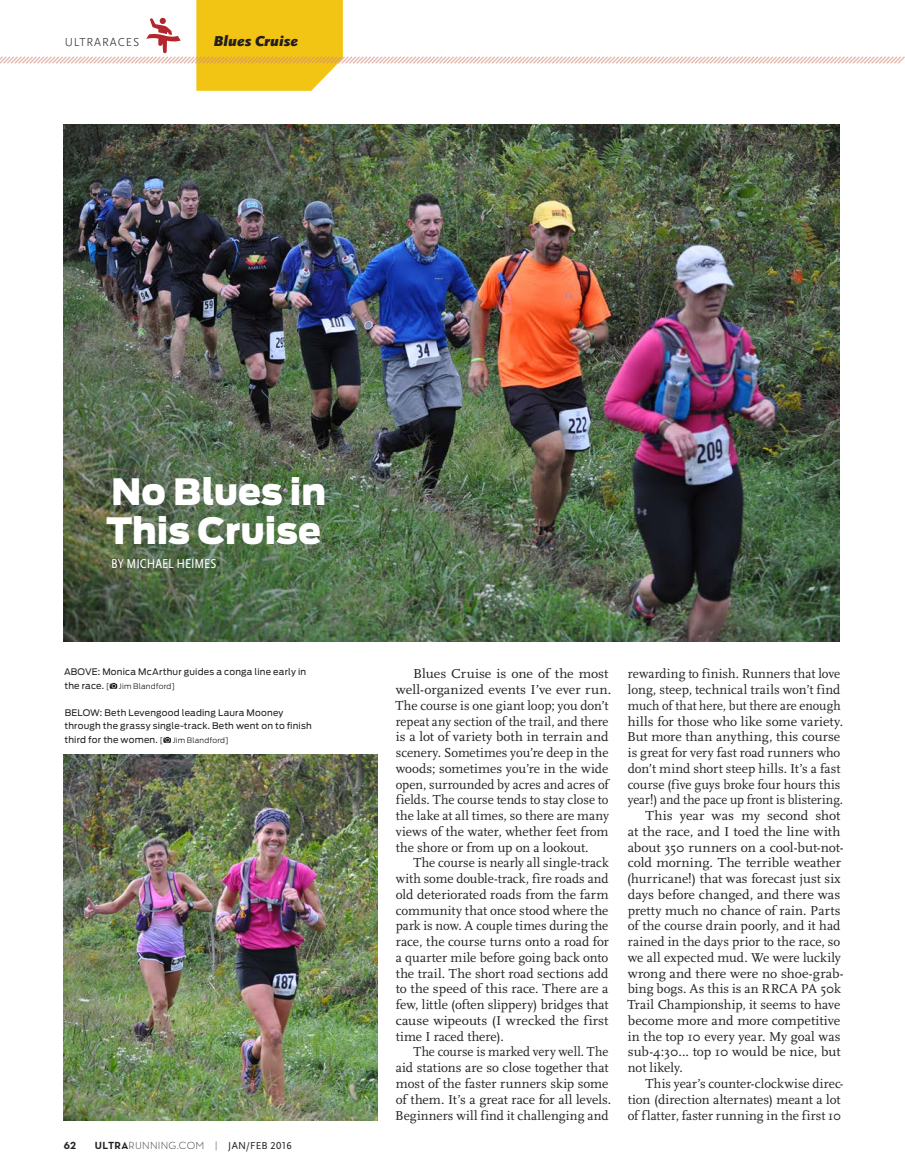
<style>
.page{position:relative;width:905px;height:1175px;background:#fff}
.page>*{position:absolute;margin:0;border:0;box-sizing:border-box;transform-origin:0 0}
.Headline-sans{font:900 36px/39.5px "Antenna";color:#fff}
.t1{font:italic 900 15px "Scala Sans";letter-spacing:.01em;color:#231f20}
.Body_text{font:13.5px/15.8px "Scala";color:#231f20;scale:1.05 1}
.Body_text-2{font:13.5px/15.8px "Scala";color:#231f20}
.Body_text-3{font:13.5px/15.8px "Scala";color:#231f20;scale:.96 1}
.Byline{font:condensed 13.5px "Scala Sans";letter-spacing:-.005em;color:#fff}
.t2{font:300 12px "Scala Sans";letter-spacing:.075em;color:#231f20}
.t3{font:300 10.5px "Neutraface Text";letter-spacing:.025em;color:#231f20}
.t4{font:700 10.5px "Neutraface Text";color:#231f20}
.t5{font:9px/13.5px "Antenna";letter-spacing:.02em;color:#231f20}
.t6{font:300 7.5px "Antenna";letter-spacing:.02em;color:#231f20}
.s1{font-weight:400;font-size:9px}
.s2{font-weight:300;font-size:7.5px}
.s3{font-family:"Neutraface Text Bold Alt";font-weight:400}
.s4{font-family:"Scala Sans Regular LF";font-weight:400}
</style>
<div class="page">
<svg style="left:0;top:0;width:904px;height:91px"></svg>
<img style="left:64px;top:125px;width:775px;height:516px">
<img style="left:64px;top:754px;width:313px;height:366px">
<svg style="left:110px;top:683px;width:7px;height:5px"></svg>
<svg style="left:163px;top:737px;width:8px;height:5px"></svg>
<p class="t2" style="left:65px;top:36px;width:76px">ULTRARACES</p>
<p class="t1" style="left:214px;top:33px;width:86px">Blues Cruise</p>
<p class="Headline-sans" style="left:106px;top:472px;width:221px">No Blues in<br>This Cruise</p>
<p class="Byline" style="left:111px;top:556px;width:107px">BY MICHAEL HEIMES</p>
<p class="t5" style="left:64px;top:665px;width:243px">ABOVE: Monica McArthur guides a conga line early in</p>
<p class="t6" style="left:64px;top:681px;width:112px"><span class="s1">the race.</span> [ Jim Blandford]</p>
<p class="t5" style="left:64px;top:706px;width:249px">BELOW: Beth Levengood leading Laura Mooney through the grassy single-track. Beth went on to finish third for the women. <span class="s2">[ Jim Blandford]</span></p>
<p class="t4" style="left:64px;top:1139px;width:14px">62</p>
<p class="t3" style="left:95px;top:1139px;width:198px"><span class="s3">ULTRA</span>RUNNING.COM | <span class="s4">JAN/FEB 2016</span></p>
<p class="Body_text" style="left:395px;top:666px;width:207px;text-indent:18px">Blues Cruise is one of the most well-organized events I’ve ever run.<br>The course is one giant loop; you don’t repeat any section of the trail, and there is a lot of variety both in terrain and scenery. Sometimes you’re deep in the woods; sometimes you’re in the wide open, surrounded by acres and acres of fields. The course tends to stay close to the lake at all times, so there are many views of the water, whether feet from the shore or from up on a lookout.</p>
<p class="Body_text-2" style="left:396px;top:855px;width:215px;text-align:justify;text-indent:18px">The course is nearly all single-track with some double-track, fire roads and old deteriorated roads from the farm community that once stood where the park is now. A couple times during the race, the course turns onto a road for a quarter mile before going back onto the trail. The short road sections add to the speed of this race. There are a few, little (often slippery) bridges that cause wipeouts (I wrecked the first time I raced there).</p>
<p class="Body_text-3" style="left:395px;top:1044px;width:226px;text-indent:18px">The course is marked very well. The aid stations are so close together that most of the faster runners skip some of them. It’s a great race for all levels.<br>Beginners will find it challenging and</p>
<p class="Body_text-2" style="left:627px;top:666px;width:217px">rewarding to finish. Runners that love long, steep, technical trails won’t find much of that here, but there are enough hills for those who like some variety.<br>But more than anything, this course is great for very fast road runners who don’t mind short steep hills. It’s a fast course (five guys broke four hours this year!) and the pace up front is blistering.</p>
<p class="Body_text" style="left:627px;top:808px;width:208px;text-indent:18px">This year was my second shot at the race, and I toed the line with about 350 runners on a cool-but-not&shy;cold morning. The terrible weather (hurricane!) that was forecast just six days before changed, and there was pretty much no chance of rain. Parts of the course drain poorly, and it had rained in the days prior to the race, so we all expected mud. We were luckily wrong and there were no shoe-grab&shy;bing bogs. As this is an RRCA PA 50k Trail Championship, it seems to have become more and more competitive in the top 10 every year. My goal was sub-4:30... top 10 would be nice, but not likely.</p>
<p class="Body_text-2" style="left:627px;top:1076px;width:217px;text-indent:18px">This year’s counter-clockwise direc&shy;tion (direction alternates) meant a lot of flatter, faster running in the first 10</p>
</div>
